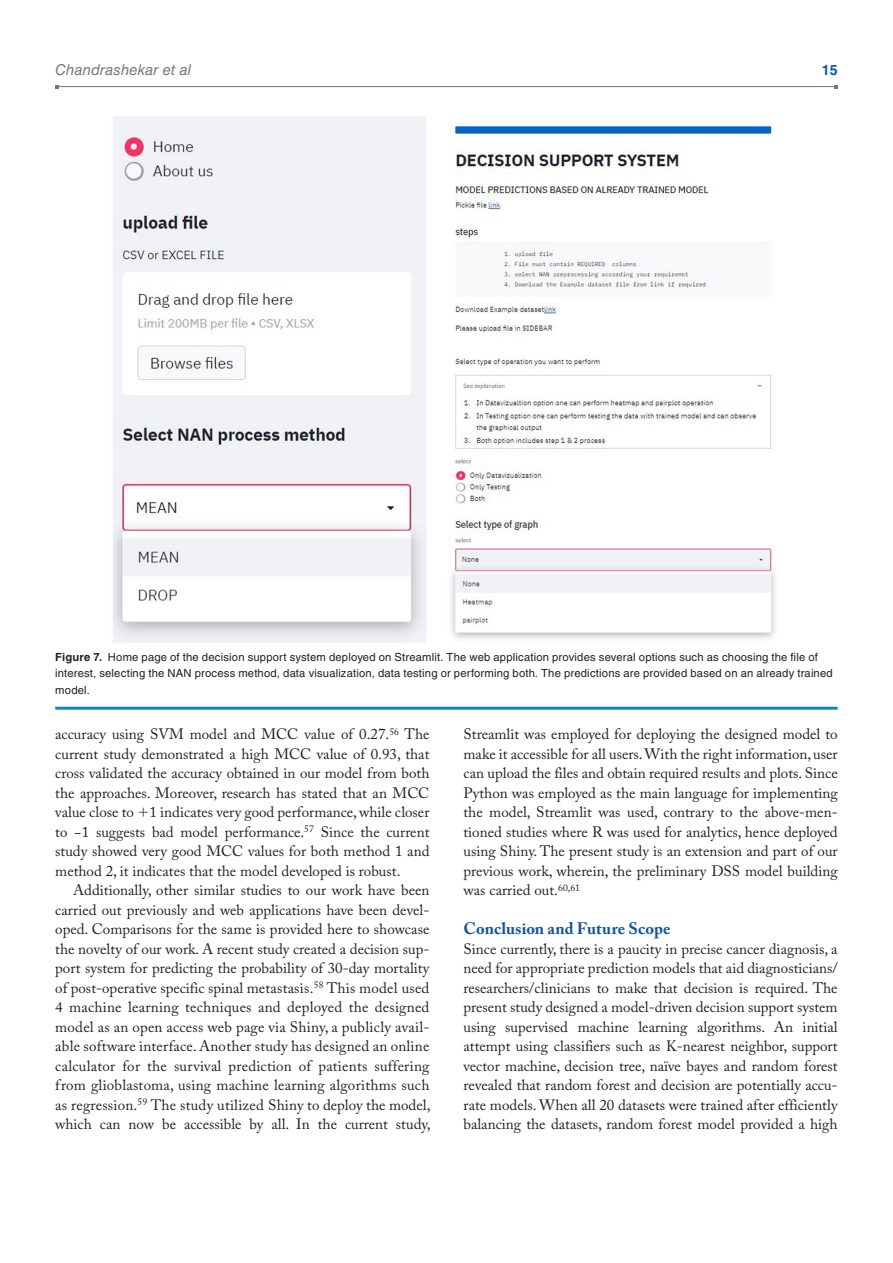
<style>
.page{position:relative;width:893px;height:1263px;background:#fff}
.page>*{position:absolute;margin:0;border:0;box-sizing:border-box;transform-origin:0 0}
.t1{font:700 16.5px "Adobe Caslon Pro";letter-spacing:.005em;color:#1055a4}
.t2{font:15px/19.5px "Adobe Caslon Pro";color:#231f20;text-align:justify}
.t3{font:italic 15px "Helvetica LT Std";color:#76787b}
.t4{font:700 14.25px "Helvetica LT Std";color:#1055a4}
.t5{font:11.25px/16.5px "Helvetica LT Std";letter-spacing:.015em;color:#231f20}
.s1{font-weight:700}
</style>
<div class="page">
<hr style="left:57px;top:86px;width:779px;height:1px;background:#76787b">
<hr style="left:55px;top:707px;width:783px;height:3px;background:#1582c5">
<img style="left:113px;top:116px;width:665px;height:527px">
<p class="t3" style="left:55px;top:61px;width:137px">Chandrashekar et al</p>
<p class="t4" style="left:822px;top:61px;width:17px">15</p>
<p class="t5" style="left:55px;top:649px;width:779px"><span class="s1">Figure 7.</span> Home page of the decision support system deployed on Streamlit. The web application provides several options such as choosing the file of interest, selecting the NAN process method, data visualization, data testing or performing both. The predictions are provided based on an already trained model.</p>
<p class="t2" style="left:55px;top:724px;width:376px">accuracy using SVM model and MCC value of 0.27.<sup>56</sup> The current study demonstrated a high MCC value of 0.93, that cross validated the accuracy obtained in our model from both the approaches. Moreover, research has stated that an MCC value close to 1 indicates very good performance, while closer to −1 suggests bad model performance.<sup>57</sup> Since the current study showed very good MCC values for both method 1 and method 2, it indicates that the model developed is robust.</p>
<p class="t2" style="left:55px;top:880px;width:377px;text-indent:18px">Additionally, other similar studies to our work have been carried out previously and web applications have been devel&shy;oped. Comparisons for the same is provided here to showcase the novelty of our work. A recent study created a decision sup&shy;port system for predicting the probability of 30-day mortality of post-operative specific spinal metastasis.<sup>58</sup> This model used 4 machine learning techniques and deployed the designed model as an open access web page via Shiny, a publicly avail&shy;able software interface. Another study has designed an online calculator for the survival prediction of patients suffering from glioblastoma, using machine learning algorithms such as regression.<sup>59</sup> The study utilized Shiny to deploy the model, which can now be accessible by all. In the current study,</p>
<p class="t2" style="left:463px;top:724px;width:376px">Streamlit was employed for deploying the designed model to make it accessible for all users. With the right information, user can upload the files and obtain required results and plots. Since Python was employed as the main language for implementing the model, Streamlit was used, contrary to the above-men&shy;tioned studies where R was used for analytics, hence deployed using Shiny. The present study is an extension and part of our previous work, wherein, the preliminary DSS model building was carried out.<sup>60,61</sup></p>
<p class="t1" style="left:463px;top:919px;width:209px">Conclusion and Future Scope</p>
<p class="t2" style="left:463px;top:938px;width:376px">Since currently, there is a paucity in precise cancer diagnosis, a need for appropriate prediction models that aid diagnosticians/ researchers/clinicians to make that decision is required. The present study designed a model-driven decision support system using supervised machine learning algorithms. An initial attempt using classifiers such as K-nearest neighbor, support vector machine, decision tree, naïve bayes and random forest revealed that random forest and decision are potentially accu&shy;rate models. When all 20 datasets were trained after efficiently balancing the datasets, random forest model provided a high</p>
</div>
